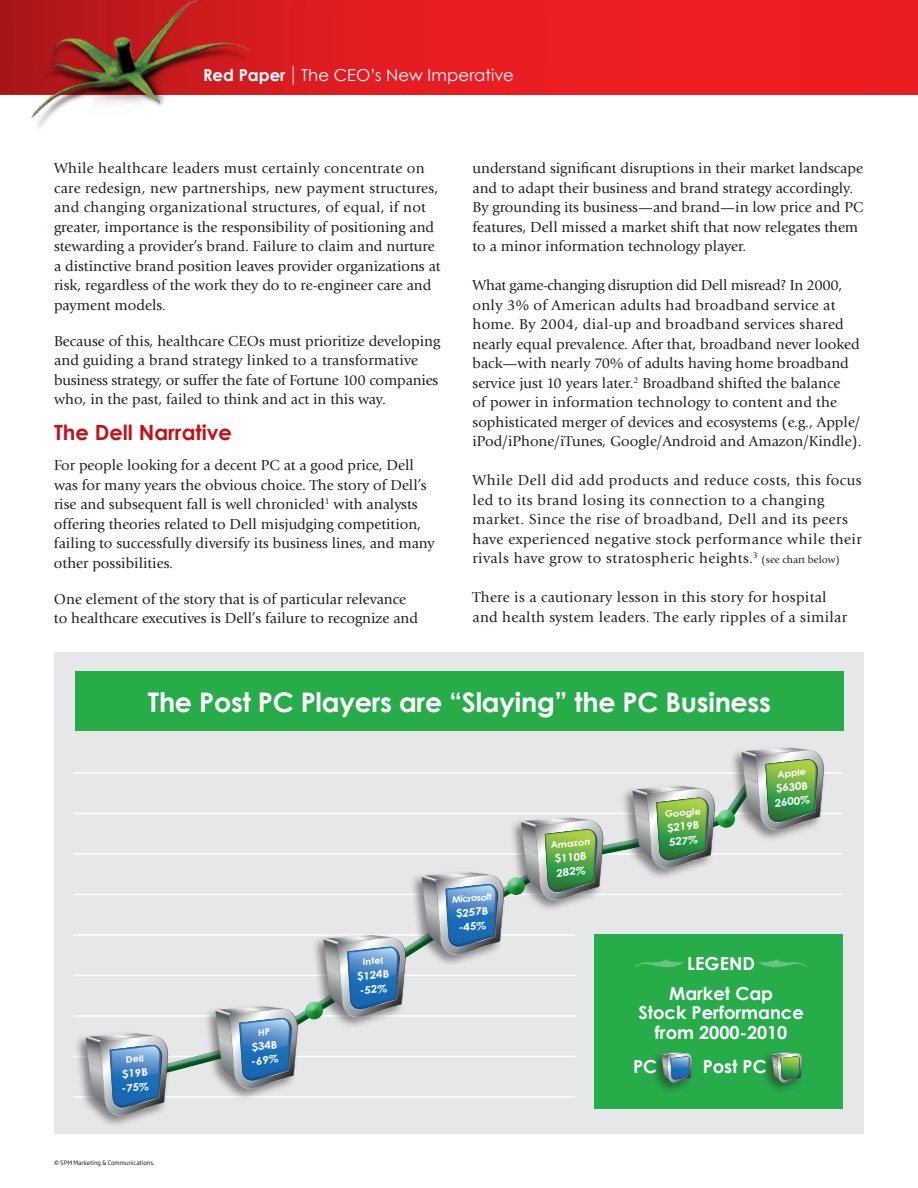
<style>
.page{position:relative;width:918px;height:1188px;background:#fff}
.page>*{position:absolute;margin:0;border:0;box-sizing:border-box;transform-origin:0 0}
.t1{font:700 27px "Century Gothic";letter-spacing:-.01em;color:#fff}
.t2{font:700 21px "Century Gothic";color:#c4121a}
.t3{font:700 18px/30px "Century Gothic";color:#fff;text-align:center}
.t4{font:16.5px "Century Gothic";letter-spacing:.01em;color:#fff}
.t5{font:15px/19.5px "Giovanni";color:#231f20}
.t6{font:15px/19.5px "Giovanni";letter-spacing:.03em;color:#231f20}
.t7{font:15px/19.5px "Giovanni";letter-spacing:.02em;color:#231f20}
.t8{font:700 10.5px/14.4px "Century Gothic";color:#fff;scale:1.09 1}
.t9{font:10.5px "Giovanni";color:#231f20}
.t10{font:700 9px "Century Gothic";color:#fff;scale:1.09 1}
.t11{font:6px "Soho Gothic Pro";color:#231f20}
.s1{font-weight:700}
.s2{font-weight:700;font-size:21px}
</style>
<div class="page">
<div style="left:54px;top:652px;width:810px;height:482px;background:#e6e7e9"></div>
<hr style="left:73px;top:772px;width:769px;height:2px;background:#fff">
<hr style="left:73px;top:813px;width:769px;height:1px;background:#fff">
<hr style="left:73px;top:853px;width:769px;height:2px;background:#fff">
<hr style="left:73px;top:894px;width:769px;height:1px;background:#fff">
<hr style="left:73px;top:934px;width:503px;height:2px;background:#fff">
<hr style="left:73px;top:975px;width:503px;height:1px;background:#fff">
<hr style="left:73px;top:1015px;width:503px;height:2px;background:#fff">
<hr style="left:73px;top:1056px;width:503px;height:1px;background:#fff">
<hr style="left:73px;top:1096px;width:503px;height:2px;background:#fff">
<div style="left:0;top:0;width:918px;height:94px;background:#ec1d23"></div>
<div style="left:0;top:0;width:526px;height:94px;background:#e51d22"></div>
<img style="left:0;top:0;width:277px;height:128px">
<div style="left:75px;top:672px;width:768px;height:59px;background:#26ad4a"></div>
<div style="left:120px;top:776px;width:640px;height:310px;background:#e6e7e9"></div>
<div style="left:74px;top:1031px;width:97px;height:97px;background:#231f20;opacity:.5"></div>
<svg style="left:86px;top:1033px;width:82px;height:83px;background:#7e9bb6"></svg>
<div style="left:203px;top:1004px;width:98px;height:97px;background:#231f20;opacity:.5"></div>
<div style="left:311px;top:933px;width:98px;height:97px;background:#231f20;opacity:.5"></div>
<svg style="left:323px;top:935px;width:83px;height:82px;background:#7d9bb5"></svg>
<div style="left:410px;top:870px;width:97px;height:97px;background:#231f20;opacity:.5"></div>
<svg style="left:422px;top:872px;width:82px;height:83px;background:#7d9ab5"></svg>
<div style="left:509px;top:815px;width:97px;height:97px;background:#231f20;opacity:.5"></div>
<svg style="left:521px;top:818px;width:82px;height:82px;background:#89a982"></svg>
<div style="left:621px;top:784px;width:96px;height:97px;background:#231f20;opacity:.5"></div>
<svg style="left:633px;top:786px;width:82px;height:82px;background:#89aa83"></svg>
<div style="left:730px;top:745px;width:96px;height:97px;background:#231f20;opacity:.5"></div>
<svg style="left:742px;top:748px;width:82px;height:82px;background:#89a982"></svg>
<div style="left:716px;top:807px;width:21px;height:18px;background:#fff;opacity:.75"></div>
<div style="left:716px;top:809px;width:21px;height:19px;background:#238030;opacity:.75"></div>
<div style="left:594px;top:935px;width:249px;height:174px;background:#26ad4a"></div>
<div style="left:649px;top:1050px;width:46px;height:45px;background:#231f20;opacity:.5"></div>
<svg style="left:662px;top:1052px;width:30px;height:31px"></svg>
<div style="left:760px;top:1050px;width:45px;height:45px;background:#231f20;opacity:.5"></div>
<svg style="left:772px;top:1052px;width:30px;height:31px"></svg>
<svg style="left:758px;top:960px;width:49px;height:7px"></svg>
<svg style="left:635px;top:960px;width:49px;height:7px"></svg>
<div style="left:506px;top:875px;width:21px;height:17px;background:#fff;opacity:.75"></div>
<div style="left:506px;top:876px;width:21px;height:20px;background:#238030;opacity:.75"></div>
<div style="left:304px;top:999px;width:21px;height:18px;background:#fff;opacity:.75"></div>
<div style="left:304px;top:1001px;width:21px;height:19px;background:#238030;opacity:.75"></div>
<svg style="left:215px;top:1006px;width:83px;height:83px;background:#7f9bb5"></svg>
<p class="t4" style="left:203px;top:65px;width:312px"><span class="s1">Red Paper</span> <span class="s2">|</span> The CEO’s New Imperative</p>
<p class="t5" style="left:54px;top:159px;width:388px">While healthcare leaders must certainly concentrate on care redesign, new partnerships, new payment structures, and changing organizational structures, of equal, if not greater, importance is the responsibility of positioning and stewarding a provider’s brand. Failure to claim and nurture a distinctive brand position leaves provider organizations at risk, regardless of the work they do to re-engineer care and payment models.</p>
<p class="t5" style="left:54px;top:331px;width:388px">Because of this, healthcare CEOs must prioritize developing and guiding a brand strategy linked to a transformative business strategy, or suffer the fate of Fortune 100 companies who, in the past, failed to think and act in this way.</p>
<h2 class="t2" style="left:54px;top:419px;width:180px">The Dell Narrative</h2>
<p class="t5" style="left:54px;top:456px;width:382px">For people looking for a decent PC at a good price, Dell was for many years the obvious choice. The story of Dell’s rise and subsequent fall is well chronicled<sup>1</sup> with analysts offering theories related to Dell misjudging competition, failing to successfully diversify its business lines, and many other possibilities.</p>
<p class="t5" style="left:54px;top:589px;width:366px">One element of the story that is of particular relevance to healthcare executives is Dell’s failure to recognize and</p>
<p class="t5" style="left:472px;top:159px;width:392px">understand significant disruptions in their market landscape and to adapt their business and brand strategy accordingly.<br>By grounding its business—and brand—in low price and PC features, Dell missed a market shift that now relegates them to a minor information technology player.</p>
<p class="t5" style="left:472px;top:276px;width:391px">What game-changing disruption did Dell misread? In 2000, only 3% of American adults had broadband service at home. By 2004, dial-up and broadband services shared nearly equal prevalence. After that, broadband never looked back—with nearly 70% of adults having home broadband service just 10 years later.<sup>2</sup> Broadband shifted the balance<br>of power in information technology to content and the sophisticated merger of devices and ecosystems (e.g., Apple/ iPod/iPhone/iTunes, Google/Android and Amazon/Kindle).</p>
<p class="t6" style="left:473px;top:471px;width:391px">While Dell did add products and reduce costs, this focus led to its brand losing its connection to a changing market. Since the rise of broadband, Dell and its peers have experienced negative stock performance while their rivals have grow to stratospheric heights.<sup>3</sup></p>
<p class="t9" style="left:762px;top:554px;width:80px">(see chart below)</p>
<p class="t7" style="left:473px;top:588px;width:376px">There is a cautionary lesson in this story for hospital and health system leaders. The early ripples of a similar</p>
<h1 class="t1" style="left:148px;top:685px;width:625px">The Post PC Players are “Slaying” the PC Business</h1>
<p class="t10" style="left:125px;top:1054px;width:18px;rotate:-5deg">Dell</p>
<p class="t8" style="left:119px;top:1067px;width:27px;rotate:-5deg">$19B -75%</p>
<p class="t11" style="left:54px;top:1158px;width:102px">© SPM Marketing &amp; Communications.</p>
<p class="t8" style="left:249px;top:1039px;width:27px;rotate:-5deg">$34B -69%</p>
<p class="t10" style="left:362px;top:956px;width:20px;rotate:-5deg">Intel</p>
<p class="t8" style="left:356px;top:969px;width:31px;rotate:-5deg">$124B -52%</p>
<p class="t10" style="left:451px;top:894px;width:38px;rotate:-5deg">Microsoft</p>
<p class="t8" style="left:455px;top:906px;width:31px;rotate:-5deg">$257B -45%</p>
<p class="t10" style="left:550px;top:839px;width:38px;rotate:-5deg">Amazon</p>
<p class="t8" style="left:554px;top:851px;width:31px;rotate:-5deg">$110B<br>282%</p>
<p class="t10" style="left:664px;top:808px;width:35px;rotate:-5deg">Google</p>
<p class="t8" style="left:666px;top:820px;width:31px;rotate:-5deg">$219B<br>527%</p>
<p class="t10" style="left:777px;top:769px;width:28px;rotate:-5deg">Apple</p>
<p class="t8" style="left:772px;top:781px;width:34px;rotate:-5deg">$630B<br>2600%</p>
<p class="t3" style="left:669px;top:948px;width:106px">LEGEND<br>Market Cap</p>
<p class="t3" style="left:638px;top:1002px;width:167px;line-height:19.5px">Stock Performance from 2000-2010</p>
<p class="t3" style="left:633px;top:1051px;width:26px">PC</p>
<p class="t3" style="left:703px;top:1051px;width:66px">Post PC</p>
</div>
